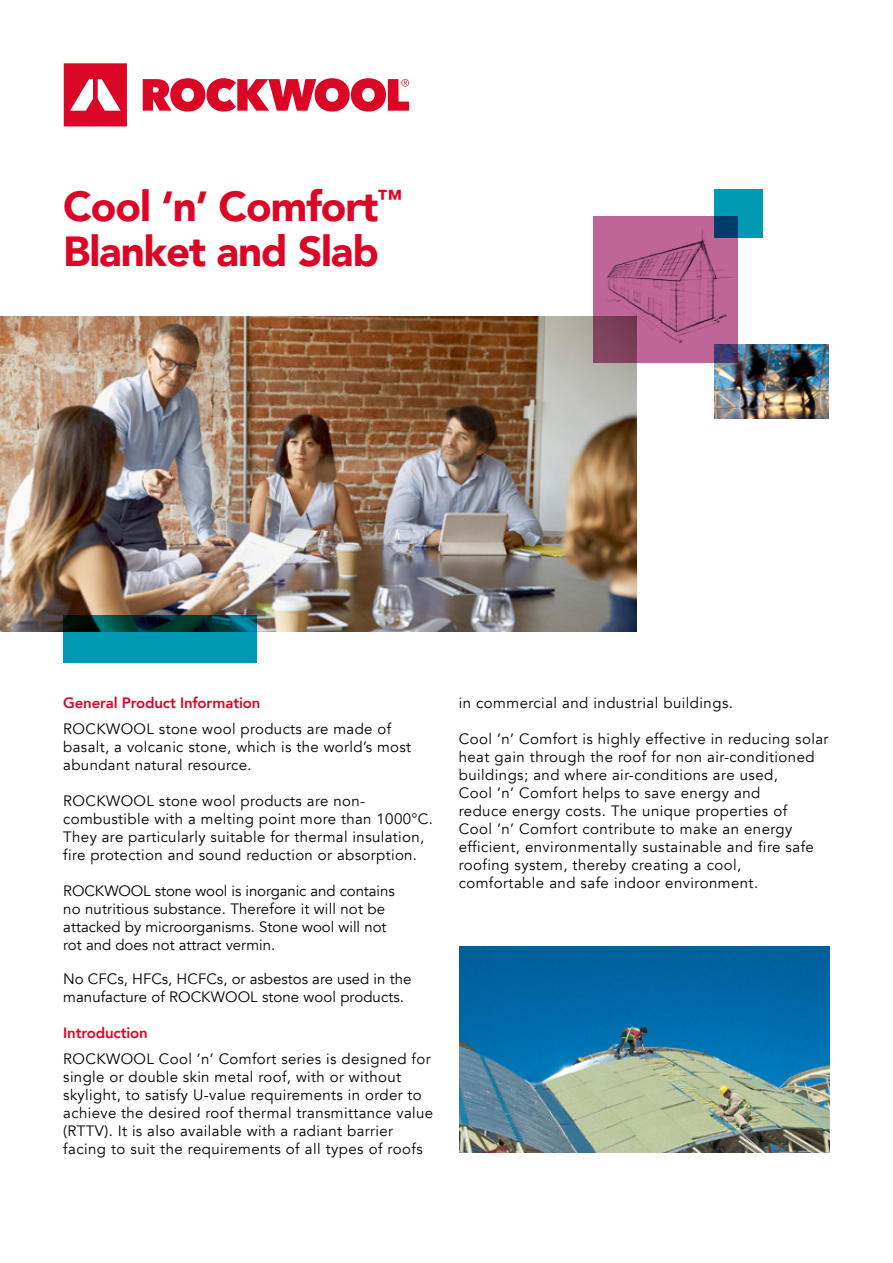
<style>
.page{position:relative;width:893px;height:1263px;background:#fff}
.page>*{position:absolute;margin:0;border:0;box-sizing:border-box;transform-origin:0 0}
.t1{font:900 42px/45.3px "Avenir";letter-spacing:-.025em;color:#db0626}
.t2{font:15px/18px "Avenir";letter-spacing:.025em;color:#000}
.t3{font:15px/18px "Avenir";color:#000}
.t4{font:15px/18px "Avenir";letter-spacing:.005em;color:#000}
.t5{font:800 15px "Avenir";letter-spacing:-.01em;color:#db0626}
</style>
<div class="page">
<svg style="left:64px;top:63px;width:63px;height:63px"></svg>
<svg style="left:143px;top:78px;width:266px;height:34px"></svg>
<div style="left:715px;top:189px;width:48px;height:49px;background:#0099b3"></div>
<img style="left:715px;top:344px;width:114px;height:75px">
<img style="left:0;top:316px;width:636px;height:315px">
<svg style="left:593px;top:216px;width:145px;height:146px;background:#a05885"></svg>
<img style="left:601px;top:222px;width:152px;height:127px">
<svg style="left:63px;top:615px;width:193px;height:48px;background:#007687"></svg>
<img style="left:459px;top:946px;width:370px;height:207px">
<h1 class="t1" style="left:63px;top:183px;width:340px">Cool ‘n’ Comfort<sup>™<br></sup>Blanket and Slab</h1>
<p class="t5" style="left:63px;top:691px;width:199px">General Product Information</p>
<p class="t2" style="left:63px;top:720px;width:349px">ROCKWOOL stone wool products are made of basalt, a volcanic stone, which is the world’s most abundant natural resource.</p>
<p class="t2" style="left:63px;top:792px;width:371px">ROCKWOOL stone wool products are non&shy;combustible with a melting point more than 1000°C.<br>They are particularly suitable for thermal insulation, fire protection and sound reduction or absorption.</p>
<p class="t3" style="left:63px;top:882px;width:333px">ROCKWOOL stone wool is inorganic and contains no nutritious substance. Therefore it will not be attacked by microorganisms. Stone wool will not rot and does not attract vermin.</p>
<p class="t4" style="left:63px;top:970px;width:350px">No CFCs, HFCs, HCFCs, or asbestos are used in the manufacture of ROCKWOOL stone wool products.</p>
<p class="t5" style="left:63px;top:1021px;width:86px">Introduction</p>
<p class="t2" style="left:63px;top:1050px;width:371px">ROCKWOOL Cool ’n’ Comfort series is designed for single or double skin metal roof, with or without skylight, to satisfy U-value requirements in order to achieve the desired roof thermal transmittance value (RTTV). It is also available with a radiant barrier facing to suit the requirements of all types of roofs</p>
<p class="t2" style="left:459px;top:694px;width:276px">in commercial and industrial buildings.</p>
<p class="t2" style="left:459px;top:730px;width:371px">Cool ’n’ Comfort is highly effective in reducing solar heat gain through the roof for non air-conditioned buildings; and where air-conditions are used,<br>Cool ’n’ Comfort helps to save energy and<br>reduce energy costs. The unique properties of<br>Cool ’n’ Comfort contribute to make an energy efficient, environmentally sustainable and fire safe roofing system, thereby creating a cool, comfortable and safe indoor environment.</p>
</div>
